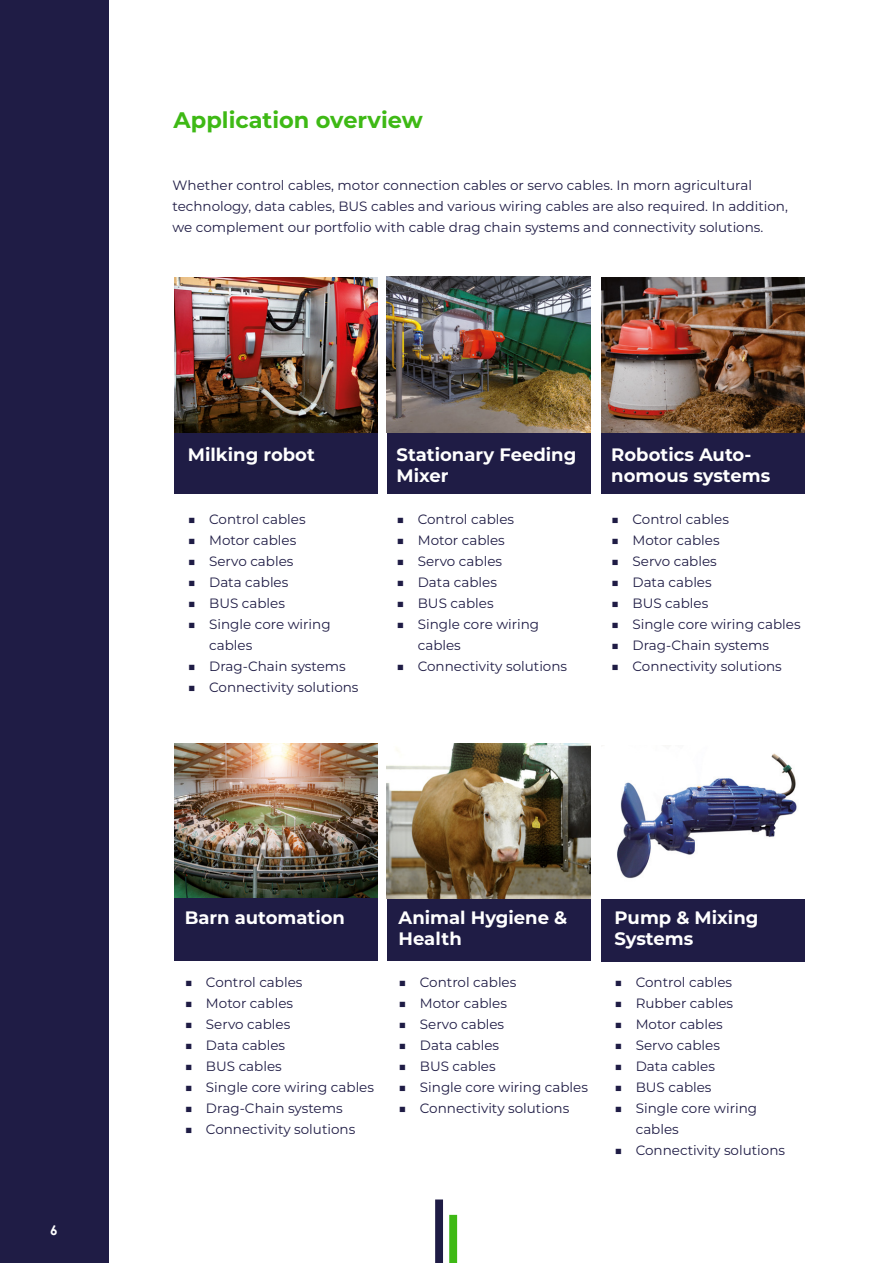
<style>
.page{position:relative;width:893px;height:1263px;background:#fff}
.page>*{position:absolute;margin:0;border:0;box-sizing:border-box;transform-origin:0 0}
.t1{font:700 22.5px "Montserrat";color:#3eb915}
.t2{font:700 18px/21px "Montserrat";color:#fff}
.t3{font:13.5px/21px "Montserrat";color:#1f1c45}
.t4{font:700 13.5px "Century Gothic";color:#fff}
</style>
<div class="page">
<div style="left:435px;top:1199px;width:8px;height:64px;background:#1f1c45"></div>
<div style="left:449px;top:1215px;width:8px;height:48px;background:#3eb915"></div>
<div style="left:602px;top:433px;width:203px;height:61px;background:#1f1c45"></div>
<div style="left:387px;top:431px;width:203px;height:63px;background:#1f1c45"></div>
<div style="left:174px;top:432px;width:203px;height:62px;background:#1f1c45"></div>
<img style="left:602px;top:277px;width:203px;height:156px">
<img style="left:387px;top:276px;width:203px;height:157px">
<img style="left:174px;top:277px;width:203px;height:156px">
<img style="left:174px;top:744px;width:203px;height:154px">
<div style="left:601px;top:899px;width:204px;height:63px;background:#1f1c45"></div>
<div style="left:388px;top:898px;width:202px;height:63px;background:#1f1c45"></div>
<div style="left:174px;top:898px;width:203px;height:63px;background:#1f1c45"></div>
<img style="left:387px;top:743px;width:203px;height:156px">
<img style="left:617px;top:753px;width:180px;height:126px">
<div style="left:0;top:0;width:108px;height:1263px;background:#1f1c45"></div>
<p class="t4" style="left:50px;top:1220px;width:9px">6</p>
<h1 class="t1" style="left:174px;top:104px;width:251px">Application overview</h1>
<p class="t3" style="left:173px;top:174px;width:617px">Whether control cables, motor connection cables or servo cables. In morn agricultural technology, data cables, BUS cables and various wiring cables are also required. In addition, we complement our portfolio with cable drag chain systems and connectivity solutions.</p>
<h2 class="t2" style="left:188px;top:443px;width:128px">Milking robot</h2>
<p class="t3" style="left:188px;top:508px;width:119px">■ Control cables</p>
<p class="t3" style="left:188px;top:529px;width:110px">■ Motor cables</p>
<p class="t3" style="left:188px;top:550px;width:107px">■ Servo cables</p>
<p class="t3" style="left:188px;top:571px;width:102px">■ Data cables</p>
<p class="t3" style="left:188px;top:592px;width:99px">■ BUS cables</p>
<p class="t3" style="left:209px;top:613px;width:123px;text-indent:-21px">■ Single core wiring cables</p>
<p class="t3" style="left:188px;top:655px;width:159px">■ Drag-Chain systems</p>
<p class="t3" style="left:188px;top:676px;width:172px">■ Connectivity solutions</p>
<h2 class="t2" style="left:396px;top:443px;width:181px">Stationary Feeding<br>Mixer</h2>
<p class="t3" style="left:396px;top:508px;width:119px">■ Control cables</p>
<p class="t3" style="left:396px;top:529px;width:110px">■ Motor cables</p>
<p class="t3" style="left:396px;top:550px;width:107px">■ Servo cables</p>
<p class="t3" style="left:396px;top:571px;width:102px">■ Data cables</p>
<p class="t3" style="left:396px;top:592px;width:99px">■ BUS cables</p>
<p class="t3" style="left:418px;top:613px;width:123px;text-indent:-21px">■ Single core wiring cables</p>
<p class="t3" style="left:396px;top:655px;width:172px">■ Connectivity solutions</p>
<h2 class="t2" style="left:611px;top:443px;width:161px">Robotics Auto&shy;nomous systems</h2>
<p class="t3" style="left:611px;top:508px;width:119px">■ Control cables</p>
<p class="t3" style="left:611px;top:529px;width:110px">■ Motor cables</p>
<p class="t3" style="left:611px;top:550px;width:107px">■ Servo cables</p>
<p class="t3" style="left:611px;top:571px;width:102px">■ Data cables</p>
<p class="t3" style="left:611px;top:592px;width:99px">■ BUS cables</p>
<p class="t3" style="left:611px;top:613px;width:191px">■ Single core wiring cables</p>
<p class="t3" style="left:611px;top:634px;width:159px">■ Drag-Chain systems</p>
<p class="t3" style="left:611px;top:655px;width:172px">■ Connectivity solutions</p>
<h2 class="t2" style="left:185px;top:906px;width:162px">Barn automation</h2>
<p class="t3" style="left:185px;top:971px;width:119px">■ Control cables</p>
<p class="t3" style="left:185px;top:992px;width:110px">■ Motor cables</p>
<p class="t3" style="left:185px;top:1013px;width:107px">■ Servo cables</p>
<p class="t3" style="left:185px;top:1034px;width:102px">■ Data cables</p>
<p class="t3" style="left:185px;top:1055px;width:99px">■ BUS cables</p>
<p class="t3" style="left:185px;top:1076px;width:191px">■ Single core wiring cables</p>
<p class="t3" style="left:185px;top:1097px;width:159px">■ Drag-Chain systems</p>
<p class="t3" style="left:185px;top:1118px;width:172px">■ Connectivity solutions</p>
<h2 class="t2" style="left:399px;top:906px;width:170px">Animal Hygiene &amp;<br>Health</h2>
<p class="t3" style="left:399px;top:971px;width:119px">■ Control cables</p>
<p class="t3" style="left:399px;top:992px;width:110px">■ Motor cables</p>
<p class="t3" style="left:399px;top:1013px;width:107px">■ Servo cables</p>
<p class="t3" style="left:399px;top:1034px;width:102px">■ Data cables</p>
<p class="t3" style="left:399px;top:1055px;width:99px">■ BUS cables</p>
<p class="t3" style="left:399px;top:1076px;width:191px">■ Single core wiring cables</p>
<p class="t3" style="left:399px;top:1097px;width:172px">■ Connectivity solutions</p>
<h2 class="t2" style="left:614px;top:906px;width:146px">Pump &amp; Mixing<br>Systems</h2>
<p class="t3" style="left:614px;top:971px;width:119px">■ Control cables</p>
<p class="t3" style="left:614px;top:992px;width:120px">■ Rubber cables</p>
<p class="t3" style="left:614px;top:1013px;width:110px">■ Motor cables</p>
<p class="t3" style="left:614px;top:1034px;width:107px">■ Servo cables</p>
<p class="t3" style="left:614px;top:1055px;width:102px">■ Data cables</p>
<p class="t3" style="left:614px;top:1076px;width:99px">■ BUS cables</p>
<p class="t3" style="left:636px;top:1097px;width:123px;text-indent:-21px">■ Single core wiring cables</p>
<p class="t3" style="left:614px;top:1139px;width:172px">■ Connectivity solutions</p>
</div>
